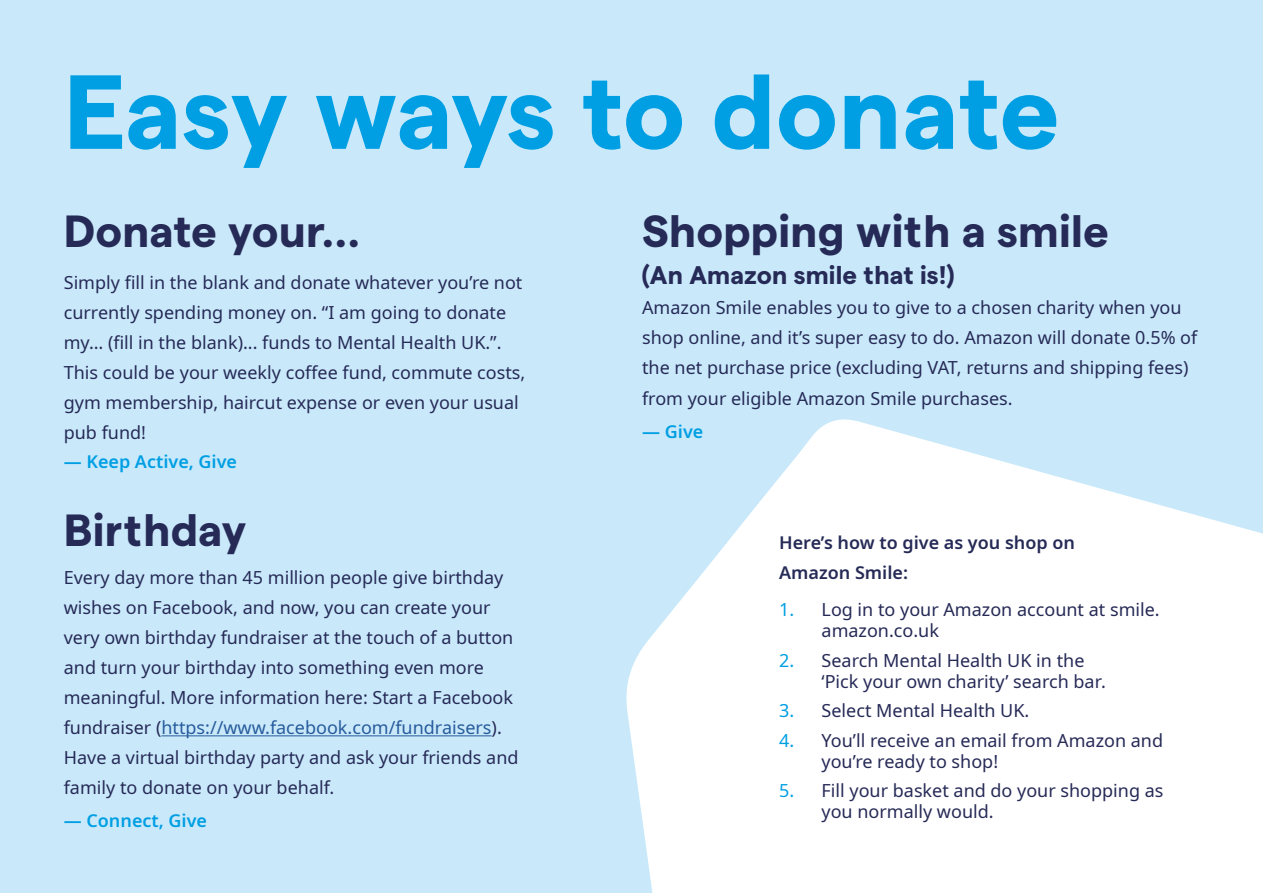
<style>
.page{position:relative;width:1263px;height:893px;background:#c9e9fb}
.page>*{position:absolute;margin:0;border:0;box-sizing:border-box;transform-origin:0 0}
.t1{font:700 105px "Matter";letter-spacing:-.005em;color:#009fe3}
.t2{font:700 45px "Matter";letter-spacing:.005em;color:#262a56}
.t3{font:700 25.5px "Matter";letter-spacing:.005em;color:#262a56}
.t4{font:18px/30px "Noto Sans";color:#262a56}
.t5{font:600 18px/30px "Noto Sans";color:#262a56}
.t6{font:600 18px "Noto Sans";color:#009fe3}
.s1{color:#275b9b}
.s2{color:#009fe3}
</style>
<div class="page">
<hr style="left:161px;top:735px;width:331px;height:1px;background:#275b9b">
<svg style="left:626px;top:419px;width:637px;height:474px;fill:#fff"></svg>
<h1 class="t1" style="left:64px;top:34px;width:997px">Easy ways to donate</h1>
<h2 class="t2" style="left:64px;top:198px;width:298px">Donate your…</h2>
<p class="t4" style="left:64px;top:267px;width:463px">Simply fill in the blank and donate whatever you’re not currently spending money on. “I am going to donate my… (fill in the blank)... funds to Mental Health UK.”.<br>This could be your weekly coffee fund, commute costs, gym membership, haircut expense or even your usual pub fund!</p>
<p class="t6" style="left:64px;top:449px;width:175px">— Keep Active, Give</p>
<h2 class="t2" style="left:64px;top:496px;width:184px">Birthday</h2>
<p class="t4" style="left:64px;top:563px;width:456px">Every day more than 45 million people give birthday wishes on Facebook, and now, you can create your very own birthday fundraiser at the touch of a button and turn your birthday into something even more meaningful. More information here: Start a Facebook fundraiser (<span class="s1">https://www.facebook.com/fundraisers</span>).<br>Have a virtual birthday party and ask your friends and family to donate on your behalf.</p>
<p class="t6" style="left:64px;top:808px;width:145px">— Connect, Give</p>
<h2 class="t2" style="left:642px;top:198px;width:468px">Shopping with a smile</h2>
<h3 class="t3" style="left:642px;top:257px;width:314px">(An Amazon smile that is!)</h3>
<p class="t4" style="left:642px;top:293px;width:557px">Amazon Smile enables you to give to a chosen charity when you shop online, and it’s super easy to do. Amazon will donate 0.5% of the net purchase price (excluding VAT, returns and shipping fees) from your eligible Amazon Smile purchases.</p>
<p class="t6" style="left:642px;top:418px;width:63px">— Give</p>
<p class="t5" style="left:779px;top:527px;width:297px">Here’s how to give as you shop on<br>Amazon Smile:</p>
<p class="t4" style="left:821px;top:600px;width:340px;line-height:21px;text-indent:-43px"><span class="s2">1.</span> Log in to your Amazon account at smile. amazon.co.uk</p>
<p class="t4" style="left:821px;top:650px;width:286px;line-height:21px;text-indent:-43px"><span class="s2">2.</span> Search Mental Health UK in the ‘Pick your own charity’ search bar.</p>
<p class="t4" style="left:779px;top:696px;width:252px"><span class="s2">3.</span> Select Mental Health UK.</p>
<p class="t4" style="left:821px;top:730px;width:343px;line-height:21px;text-indent:-43px"><span class="s2">4.</span> You’ll receive an email from Amazon and you’re ready to shop!</p>
<p class="t4" style="left:821px;top:781px;width:343px;line-height:21px;text-indent:-43px"><span class="s2">5.</span> Fill your basket and do your shopping as you normally would.</p>
</div>
